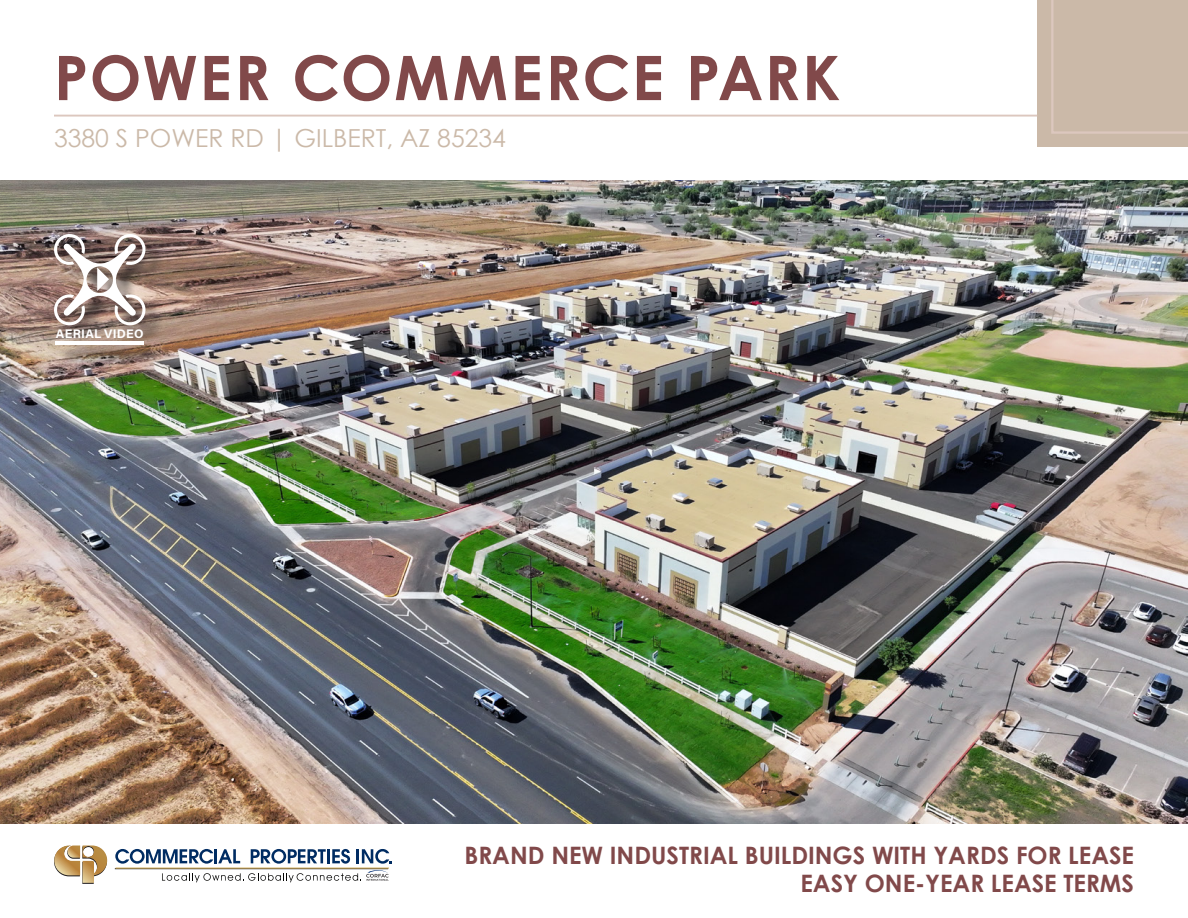
<style>
.page{position:relative;width:1188px;height:918px;background:#fff}
.page>*{position:absolute;margin:0;border:0;box-sizing:border-box;transform-origin:0 0}
.t1{font:700 61.5px "Century Gothic";letter-spacing:.025em;color:#81494a}
.t2{font:24.75px "Century Gothic";color:#cbb9a8}
.t3{font:700 24px "Century Gothic";color:#81494a}
.t4{font:12.45px "Acumin Variable Concept";letter-spacing:.02em;color:#fff}
</style>
<div class="page">
<img style="left:0;top:180px;width:1188px;height:644px">
<div style="left:1037px;top:0;width:151px;height:147px;background:#cbb9a8"></div>
<hr style="left:54px;top:115px;width:983px;height:2px;background:#dcc7be">
<svg style="left:1051px;top:0;width:137px;height:134px"></svg>
<svg style="left:54px;top:846px;width:53px;height:38px"></svg>
<hr style="left:115px;top:868px;width:273px;height:1px;background:#231f20">
<hr style="left:116px;top:868px;width:273px;height:1px;background:#cda449">
<svg style="left:115px;top:849px;width:125px;height:15px"></svg>
<svg style="left:251px;top:849px;width:75px;height:15px"></svg>
<hr style="left:327px;top:849px;width:3px;height:14px;background:#002c62">
<svg style="left:332px;top:849px;width:18px;height:15px"></svg>
<svg style="left:357px;top:849px;width:34px;height:15px"></svg>
<svg style="left:162px;top:870px;width:227px;height:12px"></svg>
<div style="left:57px;top:237px;width:108px;height:127px;background:#231f20;opacity:.75"></div>
<svg style="left:53px;top:232px;width:94px;height:95px"></svg>
<hr style="left:56px;top:341px;width:88px;height:4px;background:#fff">
<p class="t1" style="left:54px;top:31px;width:788px">POWER COMMERCE PARK</p>
<p class="t2" style="left:54px;top:121px;width:454px">3380 S POWER RD | GILBERT, AZ 85234</p>
<p class="t4" style="left:56px;top:325px;width:89px">AERIAL VIDEO</p>
<p class="t3" style="left:464px;top:837px;width:671px">BRAND NEW INDUSTRIAL BUILDINGS WITH YARDS FOR LEASE</p>
<p class="t3" style="left:800px;top:865px;width:335px">EASY ONE-YEAR LEASE TERMS</p>
</div>
